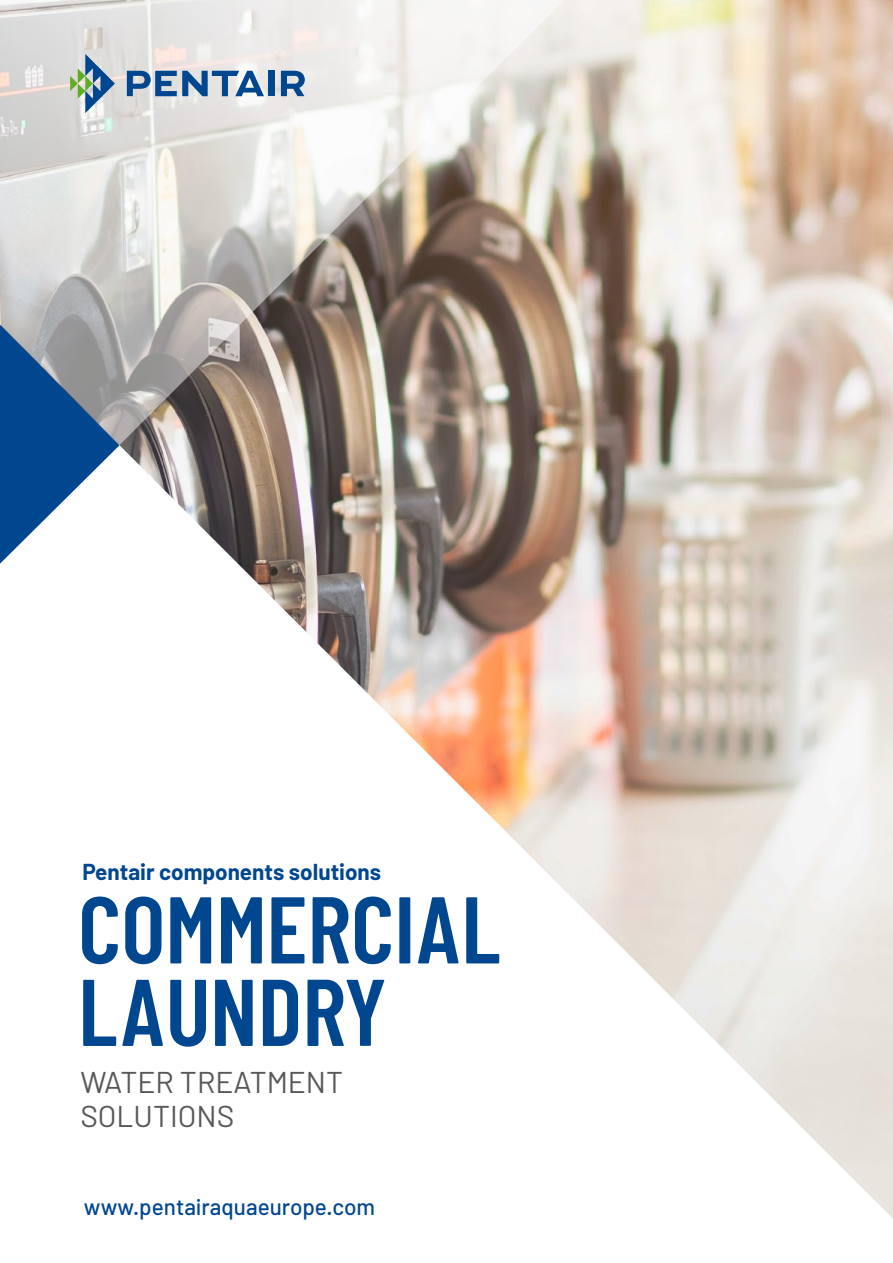
<style>
.page{position:relative;width:893px;height:1263px;background:#fff}
.page>*{position:absolute;margin:0;border:0;box-sizing:border-box;transform-origin:0 0}
.t1{font:600 94.5px/82.5px "Barlow Condensed";color:#004790}
.t2{font:30px/34.5px "Barlow";color:#58585a}
.t3{font:700 22.5px "Barlow";color:#004790}
.t4{font:500 22.5px "Barlow";color:#004790}
</style>
<div class="page">
<img style="left:119px;top:0;width:774px;height:1218px">
<img style="left:0;top:0;width:577px;height:445px">
<svg style="left:70px;top:54px;width:45px;height:59px;background:#9eb5ba"></svg>
<svg style="left:127px;top:71px;width:137px;height:25px;background:#7396b9"></svg>
<div style="left:268px;top:71px;width:6px;height:25px;background:#004790"></div>
<svg style="left:281px;top:71px;width:24px;height:25px"></svg>
<svg style="left:0;top:325px;width:119px;height:239px"></svg>
<p class="t3" style="left:82px;top:858px;width:300px">Pentair components solutions</p>
<h1 class="t1" style="left:78px;top:886px;width:424px">COMMERCIAL<br>LAUNDRY</h1>
<h2 class="t2" style="left:80px;top:1064px;width:264px">WATER TREATMENT<br>SOLUTIONS</h2>
<p class="t4" style="left:84px;top:1192px;width:293px">www.pentairaquaeurope.com</p>
</div>
